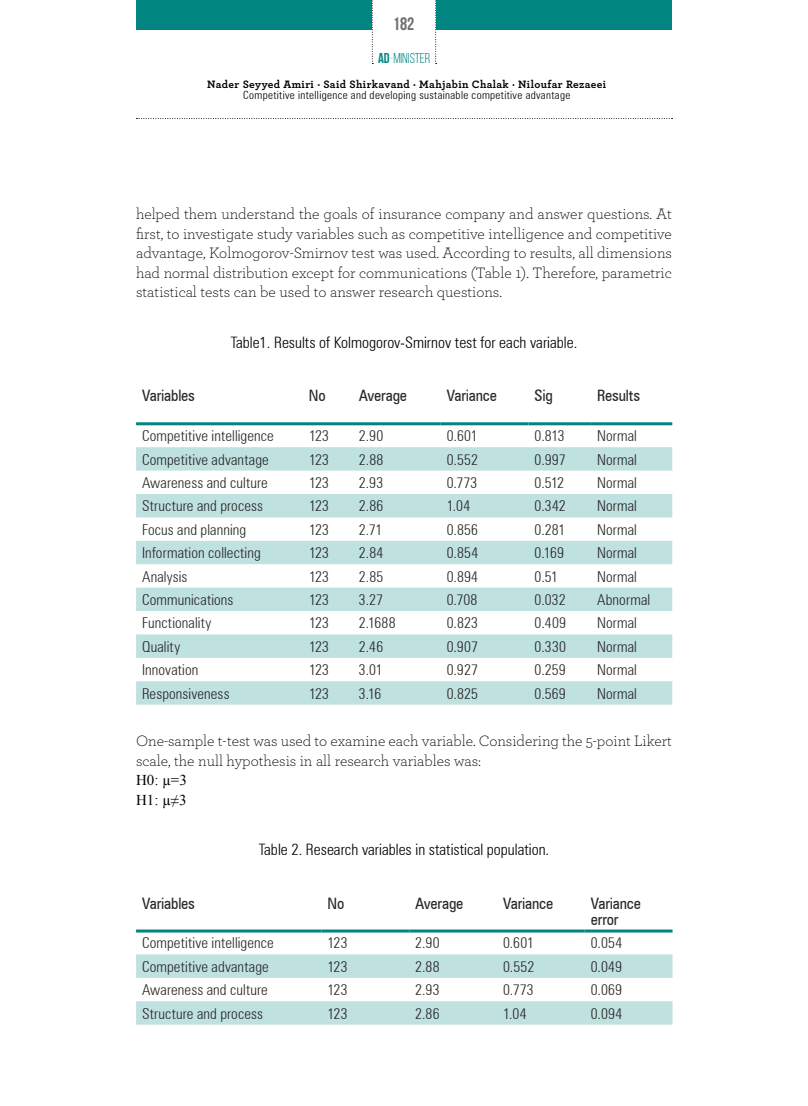
<style>
.page{position:relative;width:808px;height:1106px;background:#fff}
.page>*{position:absolute;margin:0;border:0;box-sizing:border-box;transform-origin:0 0}
.t1{font:700 18px "Bebas Neue";color:#706f6f}
.t2{font:300 15.75px/19.5px "Archer Pro";color:#000;text-align:justify}
.t3{font:300 condensed 15.75px "Zurich BT";color:#000}
.t4{font:condensed 15.75px/16.5px "Zurich BT";letter-spacing:-.01em;color:#282827}
.t5{font:300 condensed 15px "Zurich BT";letter-spacing:.005em;color:#282827}
.t6{font:15px/19.5px "Times New Roman";color:#000}
.t7{font:14.25px "Bebas Neue";color:#008581}
.t8{font:300 condensed 11.25px "Zurich BT";letter-spacing:.03em;color:#000}
.t9{font:700 11.25px "Archer Pro";letter-spacing:.035em;color:#000}
.s1{font-weight:700}
.s2{font-weight:300}
</style>
<div class="page">
<svg style="left:136px;top:118px;width:536px;height:1px"></svg>
<div style="left:136px;top:0;width:236px;height:30px;background:#008581"></div>
<svg style="left:435px;top:0;width:2px;height:64px"></svg>
<svg style="left:372px;top:0;width:1px;height:64px"></svg>
<div style="left:436px;top:0;width:236px;height:30px;background:#008581"></div>
<svg style="left:136px;top:447px;width:536px;height:257px;fill:#bfe1e0"></svg>
<hr style="left:136px;top:422px;width:167px;height:3px;background:#008581">
<hr style="left:303px;top:422px;width:50px;height:3px;background:#008581">
<hr style="left:353px;top:422px;width:88px;height:3px;background:#008581">
<hr style="left:441px;top:422px;width:87px;height:3px;background:#008581">
<hr style="left:528px;top:422px;width:63px;height:3px;background:#008581">
<hr style="left:591px;top:422px;width:81px;height:3px;background:#008581">
<svg style="left:136px;top:954px;width:536px;height:70px;fill:#bfe1e0"></svg>
<hr style="left:136px;top:929px;width:185px;height:3px;background:#008581">
<hr style="left:321px;top:929px;width:88px;height:3px;background:#008581">
<hr style="left:409px;top:929px;width:88px;height:3px;background:#008581">
<hr style="left:497px;top:929px;width:88px;height:3px;background:#008581">
<hr style="left:585px;top:929px;width:87px;height:3px;background:#008581">
<p class="t1" style="left:393px;top:14px;width:23px">182</p>
<p class="t7" style="left:378px;top:51px;width:54px"><span class="s1">AD</span><span class="s2">-</span>MINISTER</p>
<p class="t9" style="left:207px;top:75px;width:400px">Nader Seyyed Amiri · Said Shirkavand · Mahjabin Chalak · Niloufar Rezaeei</p>
<p class="t8" style="left:243px;top:88px;width:329px">Competitive intelligence and developing sustainable competitive advantage</p>
<p class="t2" style="left:136px;top:204px;width:537px">helped them understand the goals of insurance company and answer questions. At first, to investigate study variables such as competitive intelligence and competitive advantage, Kolmogorov-Smirnov test was used. According to results, all dimensions had normal distribution except for communications (Table 1). Therefore, parametric statistical tests can be used to answer research questions.</p>
<p class="t3" style="left:231px;top:333px;width:348px">Table1. Results of Kolmogorov-Smirnov test for each variable.</p>
<p class="t4" style="left:142px;top:387px;width:54px">Variables</p>
<p class="t4" style="left:309px;top:387px;width:18px">No</p>
<p class="t4" style="left:359px;top:387px;width:50px">Average</p>
<p class="t4" style="left:447px;top:387px;width:52px">Variance</p>
<p class="t4" style="left:534px;top:387px;width:20px">Sig</p>
<p class="t4" style="left:597px;top:387px;width:45px">Results</p>
<p class="t5" style="left:142px;top:427px;width:133px">Competitive intelligence</p>
<p class="t5" style="left:309px;top:427px;width:22px">123</p>
<p class="t5" style="left:359px;top:427px;width:26px">2.90</p>
<p class="t5" style="left:447px;top:427px;width:33px">0.601</p>
<p class="t5" style="left:534px;top:427px;width:32px">0.813</p>
<p class="t5" style="left:597px;top:427px;width:41px">Normal</p>
<p class="t5" style="left:142px;top:450px;width:128px">Competitive advantage</p>
<p class="t5" style="left:309px;top:450px;width:22px">123</p>
<p class="t5" style="left:359px;top:450px;width:26px">2.88</p>
<p class="t5" style="left:447px;top:450px;width:33px">0.552</p>
<p class="t5" style="left:534px;top:450px;width:33px">0.997</p>
<p class="t5" style="left:597px;top:450px;width:41px">Normal</p>
<p class="t5" style="left:142px;top:473px;width:127px">Awareness and culture</p>
<p class="t5" style="left:309px;top:473px;width:22px">123</p>
<p class="t5" style="left:359px;top:473px;width:26px">2.93</p>
<p class="t5" style="left:447px;top:473px;width:32px">0.773</p>
<p class="t5" style="left:534px;top:473px;width:31px">0.512</p>
<p class="t5" style="left:597px;top:473px;width:41px">Normal</p>
<p class="t5" style="left:142px;top:497px;width:123px">Structure and process</p>
<p class="t5" style="left:309px;top:497px;width:22px">123</p>
<p class="t5" style="left:359px;top:497px;width:26px">2.86</p>
<p class="t5" style="left:447px;top:497px;width:25px">1.04</p>
<p class="t5" style="left:534px;top:497px;width:33px">0.342</p>
<p class="t5" style="left:597px;top:497px;width:41px">Normal</p>
<p class="t5" style="left:142px;top:520px;width:106px">Focus and planning</p>
<p class="t5" style="left:309px;top:520px;width:22px">123</p>
<p class="t5" style="left:359px;top:520px;width:25px">2.71</p>
<p class="t5" style="left:447px;top:520px;width:33px">0.856</p>
<p class="t5" style="left:534px;top:520px;width:32px">0.281</p>
<p class="t5" style="left:597px;top:520px;width:41px">Normal</p>
<p class="t5" style="left:142px;top:544px;width:120px">Information collecting</p>
<p class="t5" style="left:309px;top:544px;width:22px">123</p>
<p class="t5" style="left:359px;top:544px;width:26px">2.84</p>
<p class="t5" style="left:447px;top:544px;width:33px">0.854</p>
<p class="t5" style="left:534px;top:544px;width:31px">0.169</p>
<p class="t5" style="left:597px;top:544px;width:41px">Normal</p>
<p class="t5" style="left:142px;top:567px;width:47px">Analysis</p>
<p class="t5" style="left:309px;top:567px;width:22px">123</p>
<p class="t5" style="left:359px;top:567px;width:26px">2.85</p>
<p class="t5" style="left:447px;top:567px;width:33px">0.894</p>
<p class="t5" style="left:534px;top:567px;width:25px">0.51</p>
<p class="t5" style="left:597px;top:567px;width:41px">Normal</p>
<p class="t5" style="left:142px;top:590px;width:93px">Communications</p>
<p class="t5" style="left:309px;top:590px;width:22px">123</p>
<p class="t5" style="left:359px;top:590px;width:26px">3.27</p>
<p class="t5" style="left:447px;top:590px;width:32px">0.708</p>
<p class="t5" style="left:534px;top:590px;width:33px">0.032</p>
<p class="t5" style="left:597px;top:590px;width:55px">Abnormal</p>
<p class="t5" style="left:142px;top:614px;width:71px">Functionality</p>
<p class="t5" style="left:309px;top:614px;width:22px">123</p>
<p class="t5" style="left:359px;top:614px;width:38px">2.1688</p>
<p class="t5" style="left:447px;top:614px;width:33px">0.823</p>
<p class="t5" style="left:534px;top:614px;width:33px">0.409</p>
<p class="t5" style="left:597px;top:614px;width:41px">Normal</p>
<p class="t5" style="left:142px;top:637px;width:40px">Quality</p>
<p class="t5" style="left:309px;top:637px;width:22px">123</p>
<p class="t5" style="left:359px;top:637px;width:26px">2.46</p>
<p class="t5" style="left:447px;top:637px;width:33px">0.907</p>
<p class="t5" style="left:534px;top:637px;width:33px">0.330</p>
<p class="t5" style="left:597px;top:637px;width:41px">Normal</p>
<p class="t5" style="left:142px;top:661px;width:58px">Innovation</p>
<p class="t5" style="left:309px;top:661px;width:22px">123</p>
<p class="t5" style="left:359px;top:661px;width:25px">3.01</p>
<p class="t5" style="left:447px;top:661px;width:33px">0.927</p>
<p class="t5" style="left:534px;top:661px;width:33px">0.259</p>
<p class="t5" style="left:597px;top:661px;width:41px">Normal</p>
<p class="t5" style="left:142px;top:684px;width:89px">Responsiveness</p>
<p class="t5" style="left:309px;top:684px;width:22px">123</p>
<p class="t5" style="left:359px;top:684px;width:24px">3.16</p>
<p class="t5" style="left:447px;top:684px;width:33px">0.825</p>
<p class="t5" style="left:534px;top:684px;width:33px">0.569</p>
<p class="t5" style="left:597px;top:684px;width:41px">Normal</p>
<p class="t2" style="left:136px;top:730px;width:537px">One-sample t-test was used to examine each variable. Considering the 5-point Likert scale, the null hypothesis in all research variables was:</p>
<p class="t6" style="left:136px;top:770px;width:52px">H0: µ=3<br>H1: µ≠3</p>
<p class="t3" style="left:259px;top:840px;width:292px">Table 2. Research variables in statistical population.</p>
<p class="t4" style="left:142px;top:894px;width:54px">Variables</p>
<p class="t4" style="left:327px;top:894px;width:18px">No</p>
<p class="t4" style="left:415px;top:894px;width:50px">Average</p>
<p class="t4" style="left:503px;top:894px;width:52px">Variance</p>
<p class="t4" style="left:591px;top:894px;width:52px">Variance error</p>
<p class="t5" style="left:142px;top:934px;width:133px">Competitive intelligence</p>
<p class="t5" style="left:327px;top:934px;width:22px">123</p>
<p class="t5" style="left:415px;top:934px;width:26px">2.90</p>
<p class="t5" style="left:503px;top:934px;width:33px">0.601</p>
<p class="t5" style="left:591px;top:934px;width:33px">0.054</p>
<p class="t5" style="left:142px;top:957px;width:128px">Competitive advantage</p>
<p class="t5" style="left:327px;top:957px;width:22px">123</p>
<p class="t5" style="left:415px;top:957px;width:26px">2.88</p>
<p class="t5" style="left:503px;top:957px;width:33px">0.552</p>
<p class="t5" style="left:591px;top:957px;width:33px">0.049</p>
<p class="t5" style="left:142px;top:980px;width:127px">Awareness and culture</p>
<p class="t5" style="left:327px;top:980px;width:22px">123</p>
<p class="t5" style="left:415px;top:980px;width:26px">2.93</p>
<p class="t5" style="left:503px;top:980px;width:32px">0.773</p>
<p class="t5" style="left:591px;top:980px;width:33px">0.069</p>
<p class="t5" style="left:142px;top:1004px;width:123px">Structure and process</p>
<p class="t5" style="left:327px;top:1004px;width:22px">123</p>
<p class="t5" style="left:415px;top:1004px;width:26px">2.86</p>
<p class="t5" style="left:503px;top:1004px;width:25px">1.04</p>
<p class="t5" style="left:591px;top:1004px;width:33px">0.094</p>
</div>
